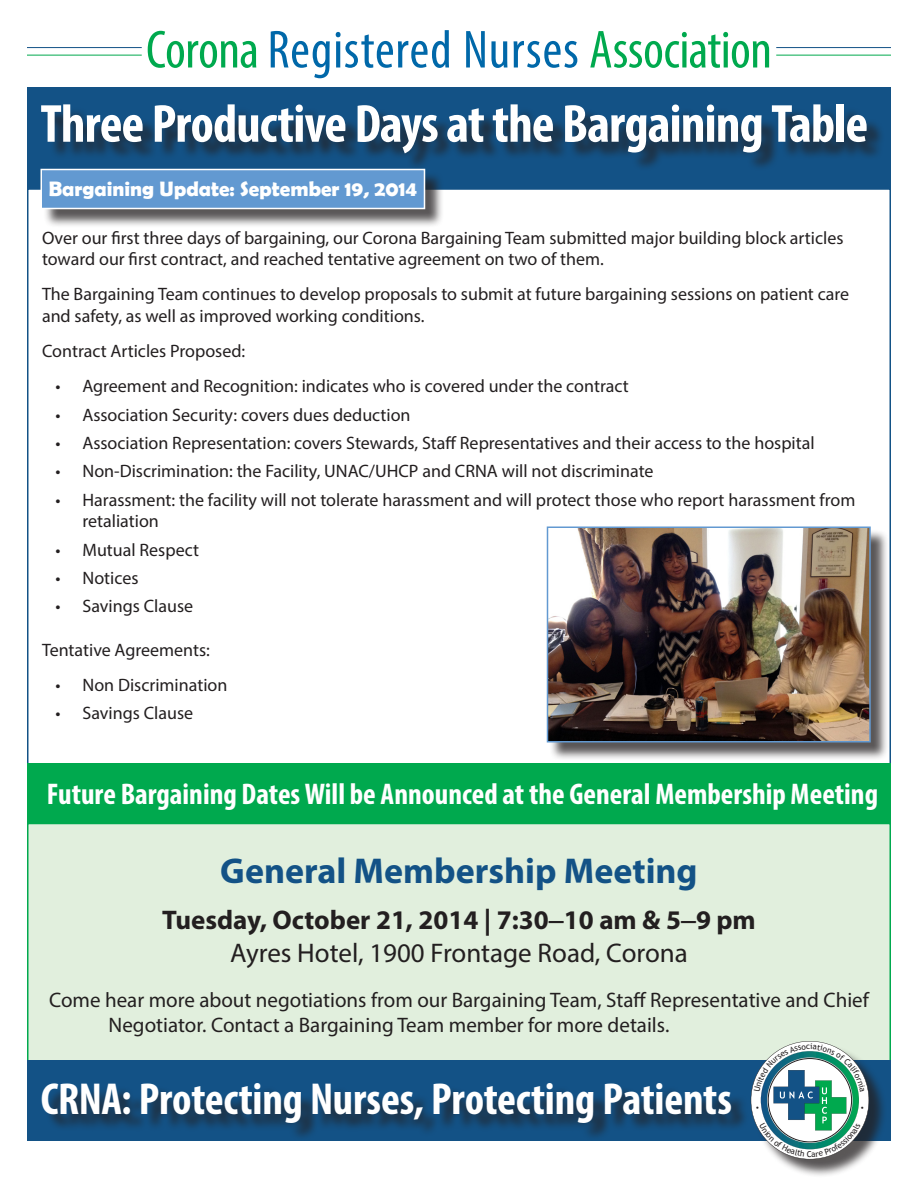
<style>
.page{position:relative;width:918px;height:1188px;background:#fff}
.page>*{position:absolute;margin:0;border:0;box-sizing:border-box;transform-origin:0 0}
.t1{font:700 condensed 54px "Myriad Pro";letter-spacing:-.015em;color:#fff}
.t2{font:condensed 54px "Myriad Pro";color:#00a94e}
.t3{font:700 condensed 45px "Myriad Pro";letter-spacing:-.005em;color:#fff}
.t4{font:700 36px "Myriad Pro";color:#135286}
.t5{font:700 condensed 30px "Myriad Pro";color:#fff}
.t6{font:700 27px "Myriad Pro";color:#231f20}
.t7{font:27px "Myriad Pro";color:#231f20}
.t8{font:21px/25.2px "Myriad Pro";color:#231f20}
.t9{font:700 21px "Berlin Sans FB Demi";color:#fff}
.t10{font:18px/21.6px "Myriad Pro";color:#231f20}
.s1{color:#0068a9}
.s2{font-family:"Arial";font-weight:400}
</style>
<div class="page">
<div style="left:28px;top:824px;width:862px;height:241px;background:#e1efdd"></div>
<hr style="left:27px;top:55px;width:115px;height:1px;background:#00a94e">
<div style="left:27px;top:88px;width:864px;height:101px;background:#135286"></div>
<div style="left:43px;top:107px;width:842px;height:65px;background:#231f20;opacity:.75"></div>
<hr style="left:776px;top:47px;width:115px;height:1px;background:#135286">
<hr style="left:776px;top:55px;width:115px;height:1px;background:#00a94e">
<hr style="left:27px;top:47px;width:115px;height:1px;background:#135286">
<div style="left:27px;top:1060px;width:864px;height:81px;background:#135286"></div>
<div style="left:44px;top:1085px;width:705px;height:56px;background:#231f20;opacity:.75"></div>
<div style="left:549px;top:529px;width:340px;height:232px;background:#231f20;opacity:.75"></div>
<img style="left:550px;top:529px;width:318px;height:210px">
<div style="left:547px;top:526px;width:324px;height:216px;border:2px solid #6299d1"></div>
<div style="left:27px;top:763px;width:864px;height:61px;background:#00a94e"></div>
<div style="left:43px;top:171px;width:401px;height:57px;background:#231f20;opacity:.75"></div>
<div style="left:41px;top:170px;width:383px;height:38px;background:#6299d1"></div>
<div style="left:40px;top:169px;width:385px;height:40px;border:2px solid #fff"></div>
<div style="left:753px;top:1043px;width:135px;height:135px;background:#231f20;opacity:.75"></div>
<svg style="left:751px;top:1041px;width:118px;height:118px"></svg>
<p class="t2" style="left:146px;top:17px;width:628px">Corona <span class="s1">Registered Nurses</span> Association</p>
<p class="t1" style="left:40px;top:90px;width:829px">Three Productive Days at the Bargaining Table</p>
<p class="t9" style="left:49px;top:177px;width:370px">Bargaining Update: September 19, 2014</p>
<p class="t10" style="left:42px;top:227px;width:803px">Over our first three days of bargaining, our Corona Bargaining Team submitted major building block articles toward our first contract, and reached tentative agreement on two of them.</p>
<p class="t10" style="left:42px;top:283px;width:809px">The Bargaining Team continues to develop proposals to submit at future bargaining sessions on patient care and safety, as well as improved working conditions.</p>
<p class="t10" style="left:42px;top:340px;width:205px">Contract Articles Proposed:</p>
<p class="t10" style="left:56px;top:375px;width:575px">• Agreement and Recognition: indicates who is covered under the contract</p>
<p class="t10" style="left:56px;top:403px;width:357px">• Association Security: covers dues deduction</p>
<p class="t10" style="left:56px;top:432px;width:761px">• Association Representation: covers Stewards, Staff Representatives and their access to the hospital</p>
<p class="t10" style="left:56px;top:460px;width:600px">• Non-Discrimination: the Facility, UNAC/UHCP and CRNA will not discriminate</p>
<p class="t10" style="left:82px;top:489px;width:774px;text-indent:-27px">• Harassment: the facility will not tolerate harassment and will protect those who report harassment from retaliation</p>
<p class="t10" style="left:56px;top:538px;width:145px">• Mutual Respect</p>
<p class="t10" style="left:56px;top:567px;width:84px">• Notices</p>
<p class="t10" style="left:56px;top:595px;width:139px">• Savings Clause</p>
<p class="t10" style="left:42px;top:638px;width:169px">Tentative Agreements:</p>
<p class="t10" style="left:56px;top:673px;width:173px">• Non Discrimination</p>
<p class="t10" style="left:56px;top:702px;width:139px">• Savings Clause</p>
<p class="t5" style="left:47px;top:776px;width:833px">Future Bargaining Dates Will be Announced at the General Membership Meeting</p>
<p class="t4" style="left:220px;top:848px;width:479px">General Membership Meeting</p>
<p class="t6" style="left:162px;top:902px;width:595px">Tuesday, October 21, 2014 | 7:30<span class="s2">–</span>10 am &amp; 5<span class="s2">–</span>9 pm</p>
<p class="t7" style="left:230px;top:936px;width:459px">Ayres Hotel, 1900 Frontage Road, Corona</p>
<p class="t8" style="left:109px;top:987px;width:762px;text-indent:-60px">Come hear more about negotiations from our Bargaining Team, Staff Representative and Chief<br>Negotiator. Contact a Bargaining Team member for more details.</p>
<p class="t3" style="left:41px;top:1071px;width:692px">CRNA: Protecting Nurses, Protecting Patients</p>
</div>
